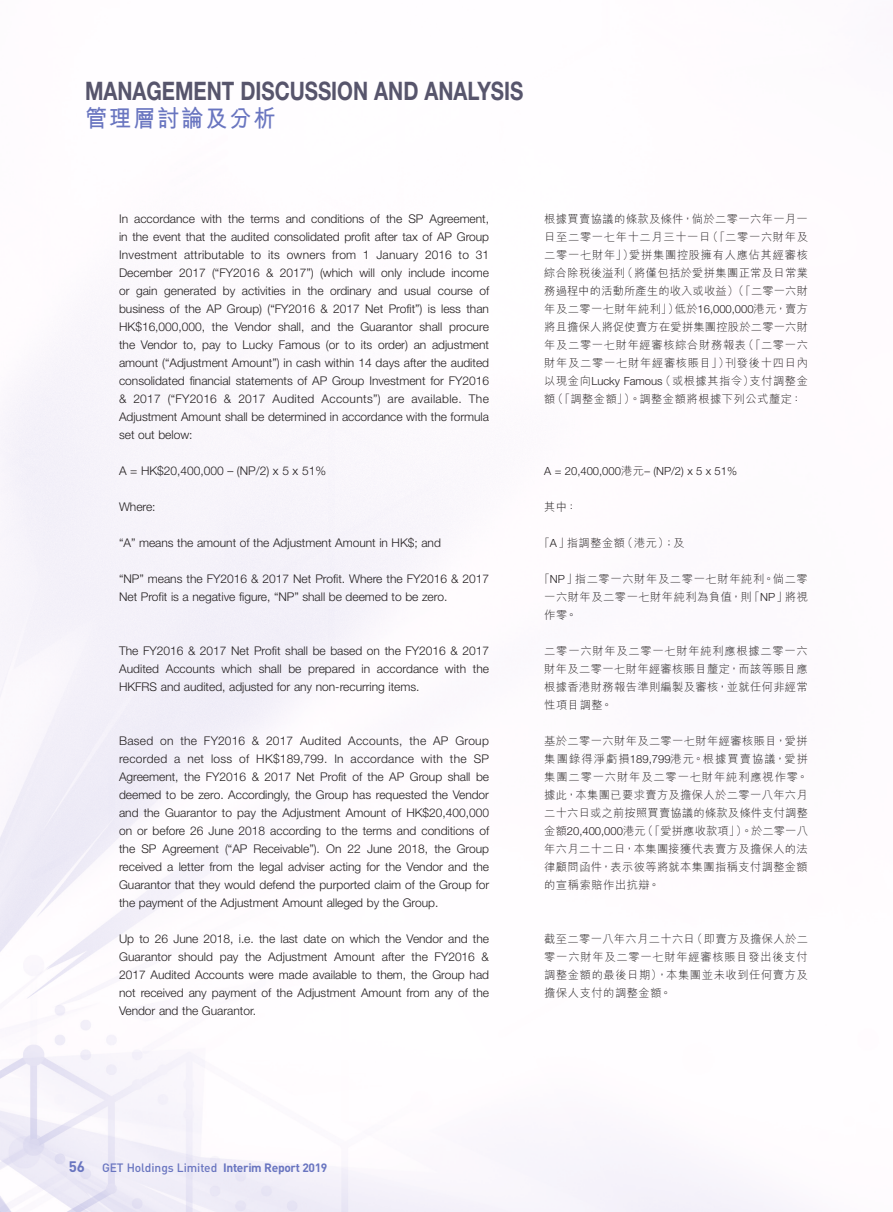
<style>
.page{position:relative;width:893px;height:1212px;background:#fff}
.page>*{position:absolute;margin:0;border:0;box-sizing:border-box;transform-origin:0 0}
.t1{font:700 25.5px "Helvetica Neue LT Std";color:#57556c;scale:.8 1}
.t2{font:700 24px "M Hei HK";letter-spacing:.08em;color:#6975c0;scale:.93 1}
.t3{font:700 15px "DIN";color:#6975c0}
.Body_Text{font:300 12px/18px "Helvetica Neue LT Std";color:#231f20;text-align:justify}
.t4{font:500 12px "DIN";letter-spacing:-.005em;color:#6975c0}
.C_Body_Text{font:300 11.25px/18px "M Hei HK";letter-spacing:.05em;color:#231f20;text-align:justify}
.C_Body_Text-2{font:300 11.25px "Helvetica Neue LT Std";color:#231f20}
.s1{font-family:"Helvetica Neue LT Std"}
.s2{font-family:"M Hei HK"}
.s3{font-weight:700}
</style>
<div class="page">
<h1 class="t1" style="left:85px;top:75px;width:549px">MANAGEMENT DISCUSSION AND ANALYSIS</h1>
<h2 class="t2" style="left:85px;top:101px;width:207px">管理層討論及分析</h2>
<p class="Body_Text" style="left:119px;top:210px;width:372px">In accordance with the terms and conditions of the SP Agreement, in the event that the audited consolidated profit after tax of AP Group Investment attributable to its owners from 1 January 2016 to 31<br>December 2017 (“FY2016 &amp; 2017”) (which will only include income or gain generated by activities in the ordinary and usual course of business of the AP Group) (“FY2016 &amp; 2017 Net Profit”) is less than HK$16,000,000, the Vendor shall, and the Guarantor shall procure the Vendor to, pay to Lucky Famous (or to its order) an adjustment amount (“Adjustment Amount”) in cash within 14 days after the audited consolidated financial statements of AP Group Investment for FY2016 &amp; 2017 (“FY2016 &amp; 2017 Audited Accounts”) are available. The Adjustment Amount shall be determined in accordance with the formula set out below:</p>
<p class="Body_Text" style="left:119px;top:462px;width:208px">A = HK$20,400,000 – (NP/2) x 5 x 51%</p>
<p class="Body_Text" style="left:119px;top:498px;width:38px">Where:</p>
<p class="Body_Text" style="left:119px;top:534px;width:323px">“A” means the amount of the Adjustment Amount in HK$; and</p>
<p class="Body_Text" style="left:119px;top:570px;width:372px">“NP” means the FY2016 &amp; 2017 Net Profit. Where the FY2016 &amp; 2017<br>Net Profit is a negative figure, “NP” shall be deemed to be zero.</p>
<p class="Body_Text" style="left:119px;top:642px;width:372px">The FY2016 &amp; 2017 Net Profit shall be based on the FY2016 &amp; 2017<br>Audited Accounts which shall be prepared in accordance with the HKFRS and audited, adjusted for any non-recurring items.</p>
<p class="Body_Text" style="left:119px;top:732px;width:372px">Based on the FY2016 &amp; 2017 Audited Accounts, the AP Group recorded a net loss of HK$189,799. In accordance with the SP Agreement, the FY2016 &amp; 2017 Net Profit of the AP Group shall be deemed to be zero. Accordingly, the Group has requested the Vendor and the Guarantor to pay the Adjustment Amount of HK$20,400,000 on or before 26 June 2018 according to the terms and conditions of the SP Agreement (“AP Receivable”). On 22 June 2018, the Group received a letter from the legal adviser acting for the Vendor and the Guarantor that they would defend the purported claim of the Group for the payment of the Adjustment Amount alleged by the Group.</p>
<p class="Body_Text" style="left:119px;top:930px;width:372px">Up to 26 June 2018, i.e. the last date on which the Vendor and the Guarantor should pay the Adjustment Amount after the FY2016 &amp; 2017 Audited Accounts were made available to them, the Group had not received any payment of the Adjustment Amount from any of the Vendor and the Guarantor.</p>
<p class="C_Body_Text" style="left:544px;top:209px;width:265px">根據買賣協議的條款及條件，倘於二零一六年一月一日至二零一七年十二月三十一日（「二零一六財年及二零一七財年」）愛拼集團控股擁有人應佔其經審核綜合除稅後溢利（將僅包括於愛拼集團正常及日常業務過程中的活動所產生的收入或收益）（「二零一六財年及二零一七財年純利」）低於<span class="s1">16,000,000</span>港元，賣方將且擔保人將促使賣方在愛拼集團控股於二零一六財年及二零一七財年經審核綜合財務報表（「二零一六財年及二零一七財年經審核賬目」）刊發後十四日內以現金向<span class="s1">Lucky Famous</span>（或根據其指令）支付調整金額（「調整金額」）。調整金額將根據下列公式釐定：</p>
<p class="C_Body_Text-2" style="left:544px;top:464px;width:194px">A = 20,400,000<span class="s2">港元</span>– (NP/2) x 5 x 51%</p>
<p class="C_Body_Text" style="left:544px;top:497px;width:34px">其中：</p>
<p class="C_Body_Text" style="left:539px;top:533px;width:147px">「<span class="s1">A</span>」指調整金額（港元）；及</p>
<p class="C_Body_Text" style="left:544px;top:569px;width:265px;text-indent:-6px">「<span class="s1">NP</span>」指二零一六財年及二零一七財年純利。倘二零一六財年及二零一七財年純利為負值，則「<span class="s1">NP</span>」將視作零。</p>
<p class="C_Body_Text" style="left:544px;top:641px;width:265px">二零一六財年及二零一七財年純利應根據二零一六財年及二零一七財年經審核賬目釐定，而該等賬目應根據香港財務報告準則編製及審核，並就任何非經常性項目調整。</p>
<p class="C_Body_Text" style="left:544px;top:731px;width:265px">基於二零一六財年及二零一七財年經審核賬目，愛拼集團錄得淨虧損<span class="s1">189,799</span>港元。根據買賣協議，愛拼集團二零一六財年及二零一七財年純利應視作零。據此，本集團已要求賣方及擔保人於二零一八年六月二十六日或之前按照買賣協議的條款及條件支付調整金額<span class="s1">20,400,000</span>港元（「愛拼應收款項」）。於二零一八年六月二十二日，本集團接獲代表賣方及擔保人的法律顧問函件，表示彼等將就本集團指稱支付調整金額的宣稱索賠作出抗辯。</p>
<p class="C_Body_Text" style="left:544px;top:929px;width:265px">截至二零一八年六月二十六日（即賣方及擔保人於二零一六財年及二零一七財年經審核賬目發出後支付調整金額的最後日期），本集團並未收到任何賣方及擔保人支付的調整金額。</p>
<p class="t3" style="left:69px;top:1156px;width:18px">56</p>
<p class="t4" style="left:102px;top:1160px;width:227px">GET Holdings Limited <span class="s3">Interim Report 2019</span></p>
</div>
